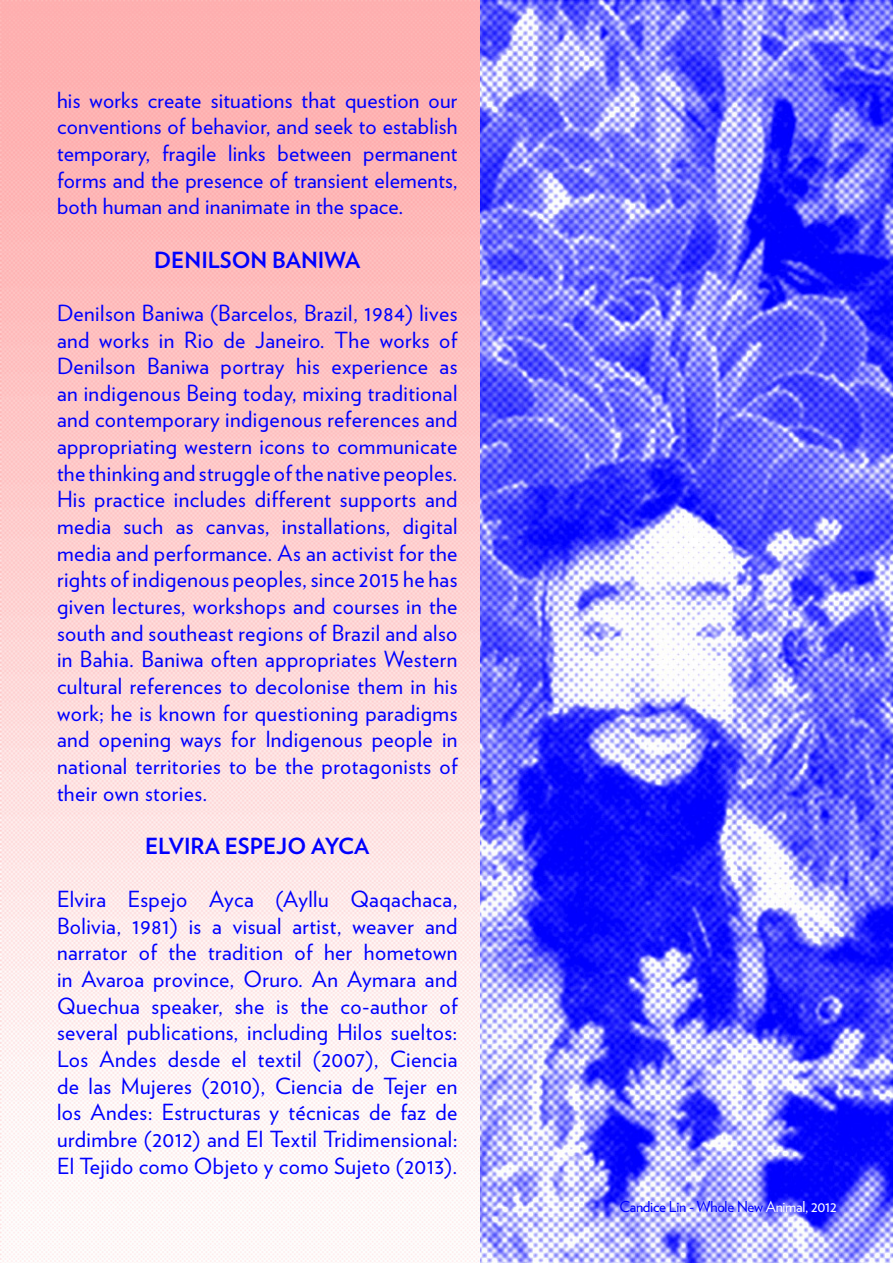
<style>
.page{position:relative;width:893px;height:1263px;background:#fff}
.page>*{position:absolute;margin:0;border:0;box-sizing:border-box;transform-origin:0 0}
.t1{font:22.2px/26.7px "Verlag";letter-spacing:.02em;color:#00f;text-align:justify}
.t2{font:700 22.2px "Verlag";color:#00f}
.t3{font:15px "Verlag";letter-spacing:-.02em;color:#00f}
.s1{color:#fff}
</style>
<div class="page">
<img style="left:0;top:0;width:480px;height:1263px">
<img style="left:480px;top:0;width:413px;height:1263px">
<p class="t1" style="left:57px;top:85px;width:402px">his works create situations that question our conventions of behavior, and seek to establish temporary, fragile links between permanent forms and the presence of transient elements, both human and inanimate in the space.</p>
<p class="t2" style="left:154px;top:242px;width:30px">DENILS</p>
<p class="t2" style="left:232px;top:242px;width:71px">ON BANIWA</p>
<p class="t1" style="left:57px;top:298px;width:402px">Denilson Baniwa (Barcelos, Brazil, 1984) lives and works in Rio de Janeiro. The works of Denilson Baniwa portray his experience as an indigenous Being today, mixing traditional and contemporary indigenous references and appropriating western icons to communicate the thinking and struggle of the native peoples.<br>His practice includes different supports and media such as canvas, installations, digital media and performance. As an activist for the rights of indigenous peoples, since 2015 he has given lectures, workshops and courses in the south and southeast regions of Brazil and also in Bahia. Baniwa often appropriates Western cultural references to decolonise them in his work; he is known for questioning paradigms and opening ways for Indigenous people in national territories to be the protagonists of their own stories.</p>
<p class="t2" style="left:145px;top:828px;width:106px">ELVI RA ESPEJ</p>
<p class="t2" style="left:287px;top:828px;width:67px">O AYCA</p>
<p class="t1" style="left:57px;top:885px;width:402px">Elvira Espejo Ayca (Ayllu Qaqachaca, Bolivia, 1981) is a visual artist, weaver and narrator of the tradition of her hometown in Avaroa province, Oruro. An Aymara and Quechua speaker, she is the co-author of several publications, including Hilos sueltos:<br>Los Andes desde el textil (2007), Ciencia de las Mujeres (2010), Ciencia de Tejer en los Andes: Estructuras y técnicas de faz de urdimbre (2012) and El Textil Tridimensional:<br>El Tejido como Objeto y como Sujeto (2013).</p>
<p class="t3" style="left:619px;top:1195px;width:219px">Candice Lin - Whole New <span class="s1">Animal, 2012</span></p>
</div>
